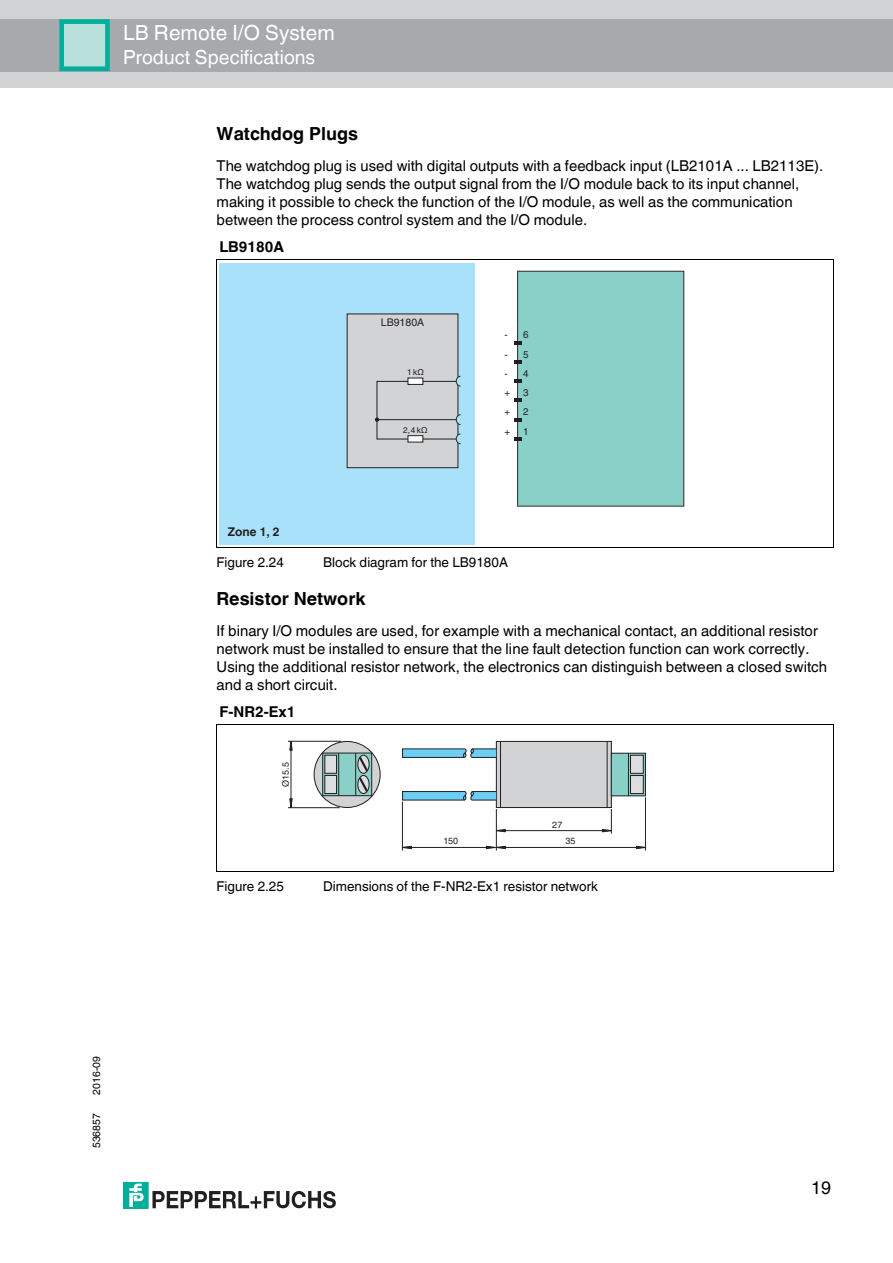
<style>
.page{position:relative;width:893px;height:1263px;background:#fff}
.page>*{position:absolute;margin:0;border:0;box-sizing:border-box;transform-origin:0 0}
.t1{font:20.85px "Helvetica World";letter-spacing:.01em;color:#fff}
.t2{font:19.5px "Helvetica World";color:#fff}
.t3{font:700 18px "Helvetica World";color:#000}
.t4{font:18px "Helvetica World";color:#000}
.t5{font:15px/18px "Helvetica World";color:#000}
.t6{font:700 15px "Helvetica World";letter-spacing:.005em;color:#000}
.t7{font:13.5px "Helvetica World";color:#000}
.t8{font:700 12px "puf";color:#231f20}
.t9{font:10.5px "Helvetica World";letter-spacing:-.005em;color:#000}
.t10{font:10.5px "Helvetica World";color:#231f20}
.t11{font:9.75px/19.2px "Helvetica World";color:#231f20}
.t12{font:9px "puf";color:#231f20}
.t13{font:8.25px "Helvetica World";color:#231f20}
</style>
<div class="page">
<div style="left:0;top:0;width:892px;height:87px;background:#d1d3d4"></div>
<div style="left:0;top:19px;width:892px;height:52px;background:#a7a9ac"></div>
<div style="left:60px;top:21px;width:47px;height:49px;background:#b8e1dc"></div>
<div style="left:59px;top:19px;width:51px;height:52px;border:5px solid #00ae9c"></div>
<div style="left:123px;top:1182px;width:25px;height:26px;background:#00ae9c"></div>
<svg style="left:129px;top:1184px;width:15px;height:23px"></svg>
<svg style="left:152px;top:1191px;width:184px;height:18px"></svg>
<hr style="left:216px;top:260px;width:1px;height:287px;background:#000">
<hr style="left:832px;top:260px;width:1px;height:287px;background:#000">
<hr style="left:216px;top:260px;width:617px;height:1px;background:#000">
<hr style="left:216px;top:547px;width:617px;height:1px;background:#000">
<hr style="left:216px;top:725px;width:1px;height:146px;background:#000">
<hr style="left:832px;top:725px;width:1px;height:146px;background:#000">
<hr style="left:216px;top:724px;width:617px;height:1px;background:#000">
<hr style="left:216px;top:871px;width:617px;height:1px;background:#000">
<div style="left:219px;top:263px;width:256px;height:281px;background:#aae1fa"></div>
<div style="left:517px;top:271px;width:166px;height:235px;background:#89d0c8"></div>
<div style="left:517px;top:271px;width:167px;height:236px;border:1px solid #2f2d2c"></div>
<div style="left:347px;top:314px;width:111px;height:154px;background:#d1d3d4"></div>
<svg style="left:514px;top:341px;width:7px;height:3px"></svg>
<svg style="left:514px;top:360px;width:7px;height:4px"></svg>
<svg style="left:514px;top:379px;width:7px;height:4px"></svg>
<svg style="left:514px;top:399px;width:7px;height:3px"></svg>
<svg style="left:514px;top:418px;width:7px;height:3px"></svg>
<svg style="left:514px;top:437px;width:7px;height:4px"></svg>
<div style="left:376px;top:381px;width:82px;height:58px;border:1px solid #231f20"></div>
<div style="left:408px;top:436px;width:15px;height:6px;background:#fff"></div>
<div style="left:407px;top:435px;width:16px;height:8px;border:1px solid #231f20"></div>
<div style="left:408px;top:378px;width:15px;height:6px;background:#fff"></div>
<div style="left:407px;top:378px;width:16px;height:7px;border:1px solid #231f20"></div>
<hr style="left:377px;top:419px;width:81px;height:1px;background:#231f20">
<svg style="left:375px;top:418px;width:4px;height:4px"></svg>
<svg style="left:455px;top:433px;width:6px;height:12px"></svg>
<svg style="left:455px;top:414px;width:6px;height:11px"></svg>
<svg style="left:455px;top:375px;width:6px;height:12px"></svg>
<hr style="left:496px;top:830px;width:115px;height:1px;background:#231f20">
<svg style="left:495px;top:828px;width:11px;height:5px"></svg>
<svg style="left:601px;top:809px;width:11px;height:25px"></svg>
<hr style="left:496px;top:809px;width:1px;height:41px;background:#231f20">
<hr style="left:645px;top:797px;width:1px;height:53px;background:#231f20">
<hr style="left:496px;top:847px;width:149px;height:1px;background:#231f20">
<svg style="left:635px;top:845px;width:10px;height:5px"></svg>
<hr style="left:402px;top:802px;width:1px;height:48px;background:#231f20">
<hr style="left:402px;top:847px;width:93px;height:1px;background:#231f20">
<svg style="left:401px;top:845px;width:11px;height:5px"></svg>
<svg style="left:485px;top:845px;width:21px;height:5px"></svg>
<hr style="left:288px;top:741px;width:53px;height:1px;background:#231f20">
<hr style="left:288px;top:807px;width:51px;height:1px;background:#231f20">
<hr style="left:291px;top:741px;width:1px;height:67px;background:#231f20">
<svg style="left:289px;top:740px;width:4px;height:11px"></svg>
<svg style="left:289px;top:798px;width:4px;height:11px"></svg>
<div style="left:496px;top:741px;width:115px;height:67px;background:#d1d3d4"></div>
<div style="left:496px;top:741px;width:115px;height:67px;border:1px solid #231f20"></div>
<svg style="left:402px;top:748px;width:95px;height:10px"></svg>
<svg style="left:402px;top:791px;width:95px;height:10px"></svg>
<div style="left:611px;top:753px;width:34px;height:43px;background:#89d0c8"></div>
<div style="left:611px;top:753px;width:35px;height:43px;border:1px solid #231f20"></div>
<hr style="left:606px;top:741px;width:1px;height:66px;background:#231f20">
<hr style="left:500px;top:741px;width:1px;height:66px;background:#231f20">
<hr style="left:628px;top:753px;width:1px;height:43px;background:#231f20">
<div style="left:630px;top:755px;width:13px;height:18px;background:#dcddde"></div>
<div style="left:630px;top:755px;width:13px;height:19px;border:1px solid #231f20"></div>
<div style="left:630px;top:776px;width:13px;height:18px;background:#dcddde"></div>
<div style="left:630px;top:775px;width:13px;height:19px;border:1px solid #231f20"></div>
<svg style="left:314px;top:741px;width:66px;height:66px"></svg>
<h1 class="t1" style="left:123px;top:15px;width:213px">LB Remote I/O System</h1>
<h2 class="t2" style="left:123px;top:41px;width:194px">Product Specifications</h2>
<p class="t3" style="left:217px;top:119px;width:143px">Watchdog Plugs</p>
<p class="t5" style="left:217px;top:155px;width:608px">The watchdog plug is used with digital outputs with a feedback input (LB2101A ... LB2113E).<br>The watchdog plug sends the output signal from the I/O module back to its input channel, making it possible to check the function of the I/O module, as well as the communication between the process control system and the I/O module.</p>
<p class="t6" style="left:219px;top:234px;width:66px">LB9180A</p>
<p class="t8" style="left:228px;top:525px;width:53px">Zone 1, 2</p>
<p class="t10" style="left:381px;top:319px;width:45px">LB9180A</p>
<p class="t13" style="left:407px;top:369px;width:18px">1 kΩ</p>
<p class="t13" style="left:403px;top:427px;width:26px">2,4 kΩ</p>
<p class="t11" style="left:504px;top:326px;width:25px">- 6</p>
<p class="t11" style="left:523px;top:365px;width:7px">4</p>
<p class="t11" style="left:504px;top:346px;width:25px">- 5</p>
<p class="t11" style="left:504px;top:365px;width:5px">-</p>
<p class="t11" style="left:504px;top:403px;width:7px">+ +</p>
<p class="t11" style="left:523px;top:384px;width:7px;text-align:justify">3<br>2<br>1</p>
<p class="t11" style="left:504px;top:384px;width:7px">+</p>
<p class="t7" style="left:217px;top:551px;width:69px">Figure 2.24</p>
<p class="t7" style="left:323px;top:551px;width:186px">Block diagram for the LB9180A</p>
<p class="t3" style="left:217px;top:584px;width:150px">Resistor Network</p>
<p class="t5" style="left:217px;top:620px;width:612px">If binary I/O modules are used, for example with a mechanical contact, an additional resistor network must be installed to ensure that the line fault detection function can work correctly.<br>Using the additional resistor network, the electronics can distinguish between a closed switch and a short circuit.</p>
<p class="t6" style="left:219px;top:699px;width:78px">F-NR2-Ex1</p>
<p class="t12" style="left:280px;top:787px;width:26px;rotate:-90deg">Ø15.5</p>
<p class="t12" style="left:552px;top:819px;width:12px">27</p>
<p class="t12" style="left:443px;top:836px;width:16px">150</p>
<p class="t12" style="left:565px;top:836px;width:12px">35</p>
<p class="t7" style="left:217px;top:875px;width:69px">Figure 2.25</p>
<p class="t7" style="left:323px;top:875px;width:276px">Dimensions of the F-NR2-Ex1 resistor network</p>
<p class="t9" style="left:88px;top:1095px;width:40px;rotate:-90deg">2016-09</p>
<p class="t9" style="left:88px;top:1148px;width:36px;rotate:-90deg">536857</p>
<p class="t4" style="left:811px;top:1173px;width:21px">19</p>
</div>
